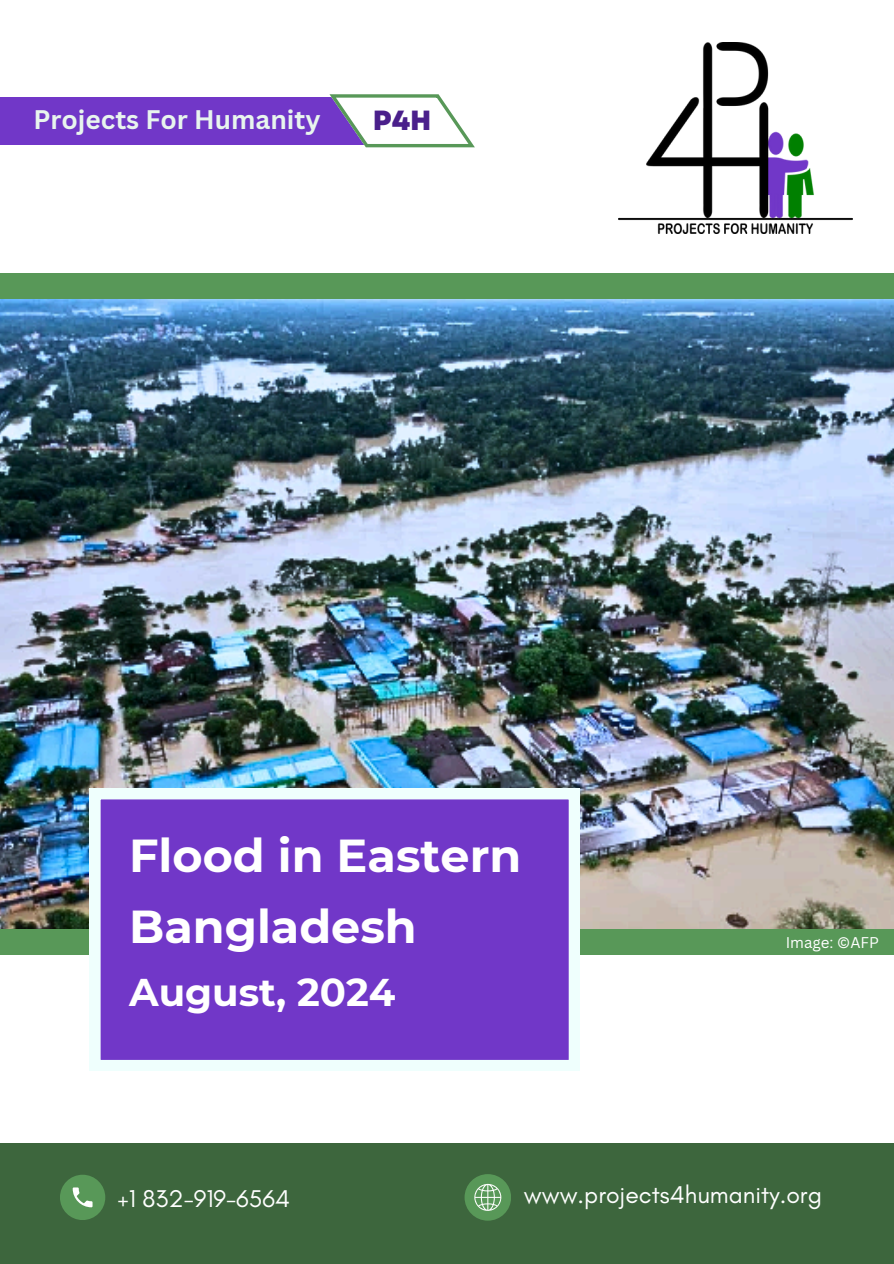
<style>
.page{position:relative;width:894px;height:1264px;background:#fff}
.page>*{position:absolute;margin:0;border:0;box-sizing:border-box;transform-origin:0 0}
.t1{font:700 46.05px/70.8px "Montserrat";color:#fff}
.t2{font:700 38.55px "Montserrat";color:#fff}
.t3{font:800 27.75px "Garet";color:#4a1f8b}
.t4{font:700 26.1px "Canva Sans";color:#e8f5ee}
.t5{font:24.75px "Glacial Indifference";color:#fff}
.t6{font:15.15px "Canva Sans";color:#fff}
</style>
<div class="page">
<img style="left:0;top:299px;width:893px;height:631px">
<div style="left:0;top:930px;width:893px;height:25px;background:#589858"></div>
<div style="left:0;top:274px;width:893px;height:25px;background:#589858"></div>
<img style="left:618px;top:42px;width:234px;height:192px">
<svg style="left:89px;top:788px;width:490px;height:282px;background:#7f4ece"></svg>
<div style="left:0;top:1142px;width:893px;height:121px;background:#3d663d"></div>
<div style="left:0;top:97px;width:426px;height:47px;background:#7137c8"></div>
<svg style="left:329px;top:94px;width:146px;height:53px"></svg>
<div style="left:60px;top:1174px;width:45px;height:45px;background:#589858;border-radius:50%"></div>
<svg style="left:73px;top:1187px;width:19px;height:20px"></svg>
<div style="left:464px;top:1174px;width:47px;height:46px;background:#589858;border-radius:50%"></div>
<svg style="left:474px;top:1183px;width:27px;height:28px"></svg>
<p class="t4" style="left:33px;top:101px;width:288px">Projects For Humanity</p>
<h3 class="t3" style="left:373px;top:100px;width:60px">P4H</h3>
<h2 class="t1" style="left:129px;top:820px;width:393px">Flood in Eastern<br>Bangladesh</h2>
<h2 class="t2" style="left:129px;top:968px;width:268px">August, 2024</h2>
<p class="t6" style="left:785px;top:931px;width:95px">Image: ©️AFP</p>
<p class="t5" style="left:117px;top:1183px;width:174px">+1 832-919-6564</p>
<h1 class="t5" style="left:524px;top:1179px;width:299px">www.projects4humanity.org</h1>
</div>
